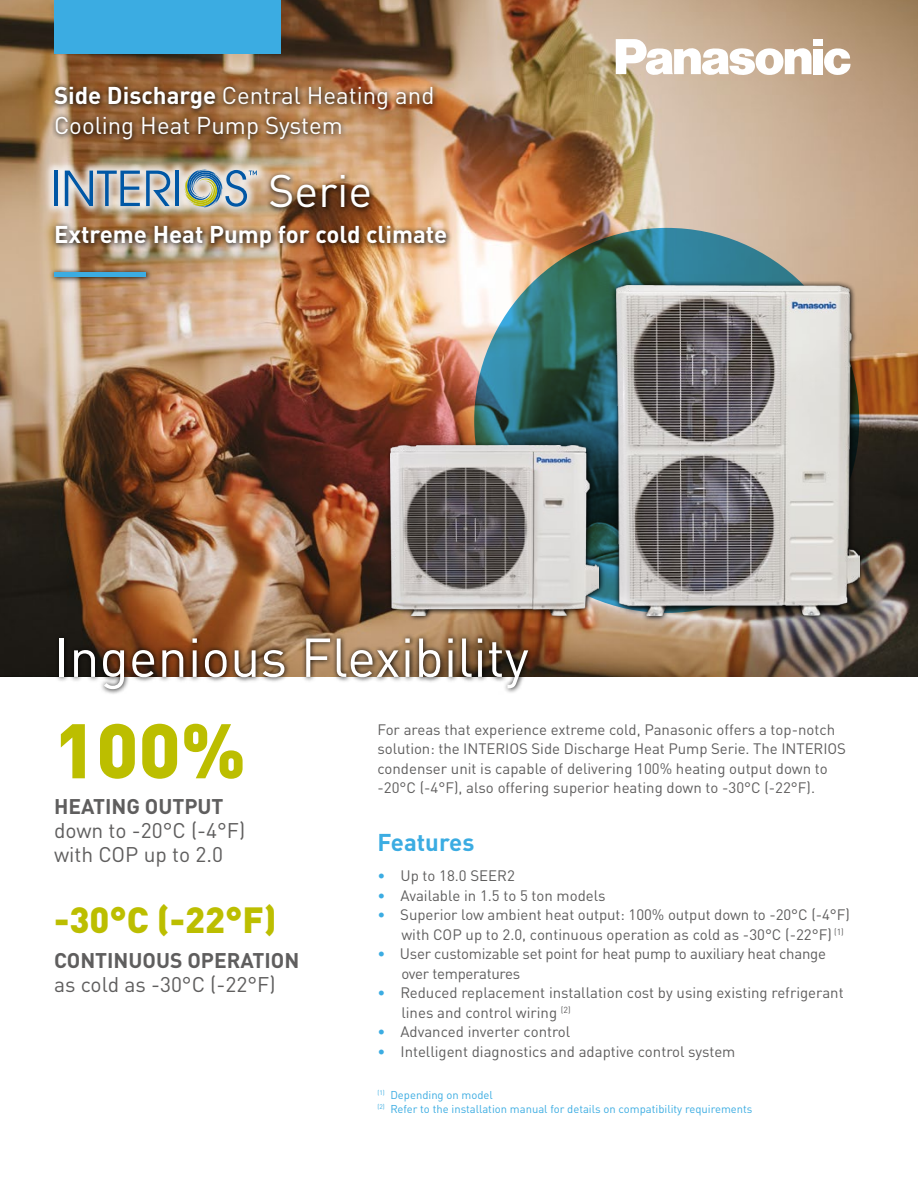
<style>
.page{position:relative;width:918px;height:1188px;background:#fff}
.page>*{position:absolute;margin:0;border:0;box-sizing:border-box;transform-origin:0 0}
.t1{font:900 76.05px "DIN Pro";color:#bcbe00}
.t2{font:54px "DIN Pro";color:#fff}
.t3{font:45px "DIN Pro";color:#fff}
.t4{font:900 36px "DIN Pro";color:#bcbe00}
.t5{font:24px/30px "DIN Pro";color:#fff}
.t6{font:700 24px "DIN Pro";color:#fff}
.t7{font:700 24px "DIN Pro";color:#3bace2}
.t8{font:21px/24px "DIN Pro";color:#5f5e5e}
.t9{font:700 21px "DIN Pro";color:#5f5e5e}
.t10{font:15px/19.5px "DIN Pro";color:#5f5e5e}
.t11{font:15px/19.5px "DIN Pro";letter-spacing:-.02em;color:#5f5e5e}
.t12{font:11.25px/13.5px "DIN Pro";color:#3bace2}
.s1{font-weight:700}
.s2{color:#3bace2}
</style>
<div class="page">
<img style="left:0;top:0;width:918px;height:677px">
<svg style="left:55px;top:633px;width:479px;height:61px"></svg>
<svg style="left:50px;top:82px;width:388px;height:63px;background:#976a44"></svg>
<svg style="left:49px;top:268px;width:103px;height:15px"></svg>
<hr style="left:54px;top:272px;width:92px;height:4px;background:#3bace2">
<svg style="left:474px;top:228px;width:385px;height:385px;background:#2d6a6d"></svg>
<img style="left:612px;top:281px;width:254px;height:341px">
<img style="left:616px;top:285px;width:243px;height:331px">
<img style="left:386px;top:441px;width:219px;height:181px">
<img style="left:391px;top:446px;width:208px;height:170px">
<img style="left:49px;top:165px;width:404px;height:88px">
<div style="left:45px;top:159px;width:221px;height:58px;background:#fff;opacity:.85"></div>
<hr style="left:54px;top:171px;width:4px;height:35px;background:#0057a5">
<svg style="left:65px;top:171px;width:75px;height:35px;background:#92a3b2"></svg>
<svg style="left:146px;top:171px;width:24px;height:35px"></svg>
<hr style="left:176px;top:171px;width:3px;height:35px;background:#0057a5">
<svg style="left:184px;top:169px;width:73px;height:38px;background:#a5b4af"></svg>
<div style="left:54px;top:0;width:227px;height:54px;background:#3bace2"></div>
<svg style="left:824px;top:48px;width:26px;height:27px"></svg>
<div style="left:813px;top:39px;width:10px;height:7px;background:#fff"></div>
<div style="left:813px;top:49px;width:10px;height:25px;background:#fff"></div>
<svg style="left:616px;top:39px;width:196px;height:36px"></svg>
<h3 class="t5" style="left:54px;top:78px;width:382px"><span class="s1">Side Discharge</span> Central Heating and<br>Cooling Heat Pump System</h3>
<h3 class="t3" style="left:268px;top:156px;width:106px">Serie</h3>
<h3 class="t6" style="left:54px;top:214px;width:395px">Extreme Heat Pump for cold climate</h3>
<h2 class="t2" style="left:54px;top:615px;width:476px">Ingenious Flexibility</h2>
<h1 class="t1" style="left:54px;top:685px;width:194px">100%</h1>
<h3 class="t9" style="left:54px;top:789px;width:171px">HEATING OUTPUT</h3>
<h3 class="t8" style="left:54px;top:816px;width:193px">down to -20°C (-4°F) with COP up to 2.0</h3>
<h3 class="t4" style="left:54px;top:889px;width:224px">-30°C (-22°F)</h3>
<h3 class="t9" style="left:54px;top:943px;width:247px">CONTINUOUS OPERATION</h3>
<h3 class="t8" style="left:54px;top:970px;width:223px">as cold as -30°C (-22°F)</h3>
<p class="t10" style="left:377px;top:718px;width:470px">For areas that experience extreme cold, Panasonic offers a top-notch solution: the INTERIOS Side Discharge Heat Pump Serie. The INTERIOS condenser unit is capable of delivering 100% heating output down to -20°C (-4°F), also offering superior heating down to -30°C (-22°F).</p>
<h3 class="t7" style="left:377px;top:822px;width:98px">Features</h3>
<p class="t10" style="left:377px;top:865px;width:139px"><span class="s2">•</span> Up to 18.0 SEER2</p>
<p class="t10" style="left:377px;top:884px;width:230px"><span class="s2">•</span> Available in 1.5 to 5 ton models</p>
<p class="t10" style="left:401px;top:904px;width:450px;text-indent:-24px"><span class="s2">•</span> Superior low ambient heat output: 100% output down to -20°C (-4°F) with COP up to 2.0, continuous operation as cold as -30°C (-22°F) <sup>(1)</sup></p>
<p class="t11" style="left:401px;top:943px;width:426px;text-indent:-24px"><span class="s2">•</span> User customizable set point for heat pump to auxiliary heat change over temperatures</p>
<p class="t10" style="left:401px;top:982px;width:444px;text-indent:-24px"><span class="s2">•</span> Reduced replacement installation cost by using existing refrigerant lines and control wiring <sup>(2)</sup></p>
<p class="t10" style="left:377px;top:1021px;width:194px"><span class="s2">•</span> Advanced inverter control</p>
<p class="t10" style="left:377px;top:1040px;width:360px"><span class="s2">•</span> Intelligent diagnostics and adaptive control system</p>
<p class="t12" style="left:377px;top:1087px;width:377px"><sup>(1)</sup> Depending on model<br><sup>(2)</sup> Refer to the installation manual for details on compatibility requirements</p>
</div>
